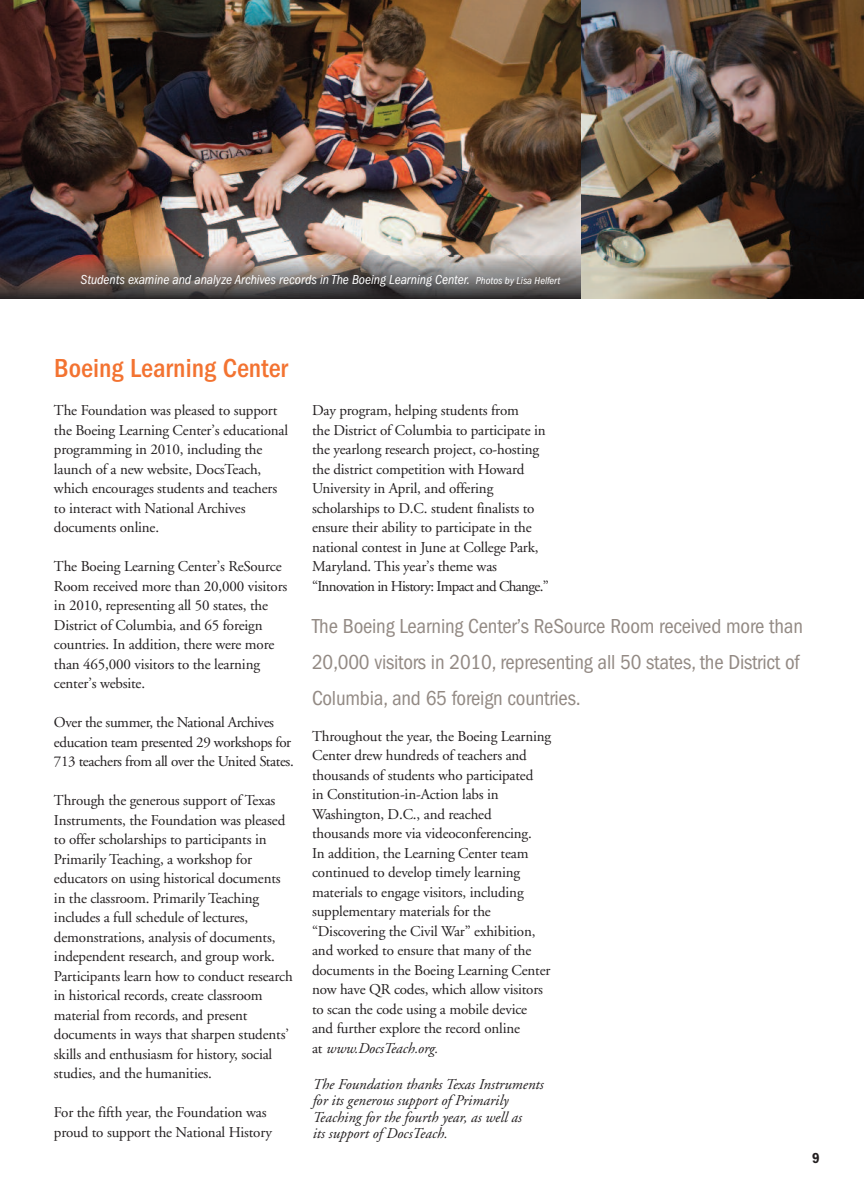
<style>
.page{position:relative;width:864px;height:1188px;background:#fff}
.page>*{position:absolute;margin:0;border:0;box-sizing:border-box;transform-origin:0 0}
.t1{font:500 condensed 27px "Franklin Gothic";color:#f37331}
.t2{font:condensed 21px/36px "Franklin Gothic";letter-spacing:-.01em;color:#938a84}
.t3{font:15px/19.5px "Adobe Garamond";letter-spacing:-.01em;color:#231f20}
.t4{font:italic 15px/16.5px "Adobe Garamond";color:#231f20}
.t5{font:600 condensed 15px "Franklin Gothic";color:#231f20}
.t6{font:italic condensed 13.5px "Franklin Gothic";color:#fff}
.s1{font-size:10.5px}
.s2{font-style:italic}
</style>
<div class="page">
<img style="left:580px;top:0;width:284px;height:298px">
<img style="left:0;top:0;width:580px;height:255px">
<img style="left:0;top:298px;width:580px;height:1px">
<img style="left:580px;top:255px;width:1px;height:43px">
<img style="left:0;top:255px;width:580px;height:43px">
<p class="t6" style="left:80px;top:275px;width:482px">Students examine and analyze Archives records in The Boeing Learning Center. <span class="s1">Photos by Lisa Helfert</span></p>
<h1 class="t1" style="left:54px;top:358px;width:236px">Boeing Learning Center</h1>
<p class="t3" style="left:54px;top:402px;width:236px">The Foundation was pleased to support the Boeing Learning Center’s educational programming in 2010, including the launch of a new website, DocsTeach, which encourages students and teachers to interact with National Archives documents online.</p>
<p class="t3" style="left:54px;top:558px;width:235px">The Boeing Learning Center’s ReSource Room received more than 20,000 visitors in 2010, representing all 50 states, the District of Columbia, and 65 foreign countries. In addition, there were more than 465,000 visitors to the learning center’s website.</p>
<p class="t3" style="left:54px;top:714px;width:241px">Over the summer, the National Archives education team presented 29 workshops for<br>713 teachers from all over the United States.</p>
<p class="t3" style="left:54px;top:792px;width:240px">Through the generous support of Texas Instruments, the Foundation was pleased to offer scholarships to participants in Primarily Teaching, a workshop for educators on using historical documents in the classroom. Primarily Teaching includes a full schedule of lectures, demonstrations, analysis of documents, independent research, and group work.<br>Participants learn how to conduct research in historical records, create classroom material from records, and present documents in ways that sharpen students’ skills and enthusiasm for history, social studies, and the humanities.</p>
<p class="t3" style="left:54px;top:1104px;width:220px">For the fifth year, the Foundation was proud to support the National History</p>
<p class="t3" style="left:312px;top:402px;width:238px">Day program, helping students from<br>the District of Columbia to participate in the yearlong research project, co-hosting the district competition with Howard University in April, and offering scholarships to D.C. student finalists to ensure their ability to participate in the national contest in June at College Park, Maryland. This year’s theme was “Innovation in History: Impact and Change.”</p>
<h2 class="t2" style="left:312px;top:610px;width:493px">The Boeing Learning Center’s ReSource Room received more than<br>20,000 visitors in 2010, representing all 50 states, the District of<br>Columbia, and 65 foreign countries.</h2>
<p class="t3" style="left:312px;top:727px;width:241px">Throughout the year, the Boeing Learning Center drew hundreds of teachers and thousands of students who participated<br>in Constitution-in-Action labs in Washington, D.C., and reached thousands more via videoconferencing.<br>In addition, the Learning Center team continued to develop timely learning materials to engage visitors, including supplementary materials for the “Discovering the Civil War” exhibition, and worked to ensure that many of the documents in the Boeing Learning Center now have QR codes, which allow visitors to scan the code using a mobile device and further explore the record online<br>at <span class="s2">www.DocsTeach.org.</span></p>
<p class="t4" style="left:312px;top:1077px;width:233px">The Foundation thanks Texas Instruments for its generous support of Primarily Teaching for the fourth year, as well as<br>its support of DocsTeach.</p>
<p class="t5" style="left:812px;top:1153px;width:9px">9</p>
</div>
